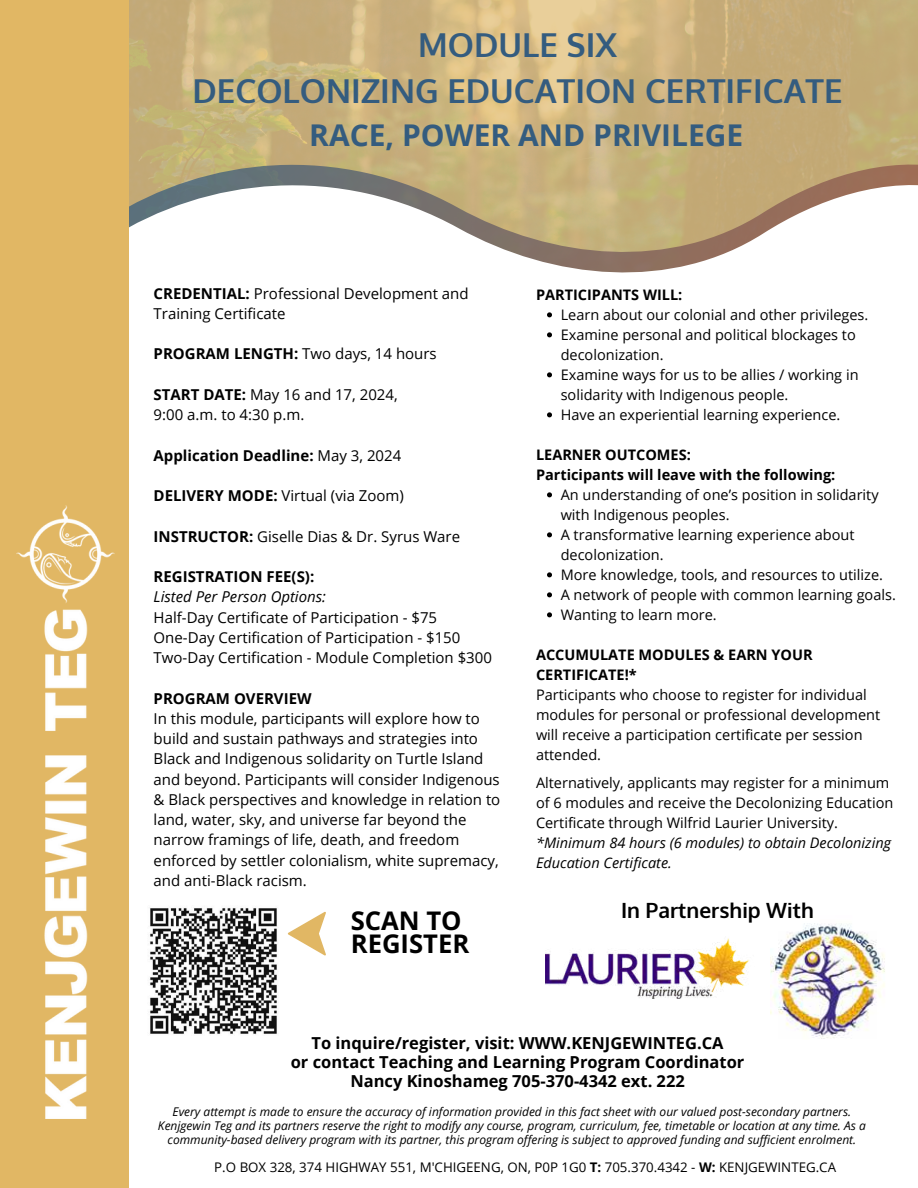
<style>
.page{position:relative;width:918px;height:1188px;background:#fff}
.page>*{position:absolute;margin:0;border:0;box-sizing:border-box;transform-origin:0 0}
.t1{font:700 33px/46.2px "Oxygen";color:#345c7f;text-align:center}
.t2{font:700 30px "Open Sans";color:#345c7f}
.t3{font:700 25.65px/23.5px "Open Sans";color:#000}
.t4{font:700 21px "Oxygen";color:#000}
.t5{font:700 16.5px/19.2px "Open Sans";color:#000;text-align:center}
.t6{font:15px/20.2px "Open Sans";color:#000}
.t7{font:700 15px "Open Sans";color:#000}
.t8{font:italic 15px "Open Sans";color:#000}
.t9{font:14.55px/20px "Open Sans";color:#000}
.t10{font:700 14.55px/20px "Open Sans";color:#000}
.t11{font:italic 14.55px/20px "Open Sans";color:#000}
.t12{font:13.35px "Open Sans";color:#000}
.t13{font:italic 12px/14px "Open Sans";color:#000;text-align:center}
.s1{font-weight:700}
.s2{font-weight:400}
</style>
<div class="page">
<img style="left:128px;top:0;width:790px;height:146px">
<svg style="left:128px;top:146px;width:790px;height:20px;background:#c5af78"></svg>
<svg style="left:128px;top:166px;width:790px;height:665px"></svg>
<div style="left:0;top:0;width:128px;height:1188px;background:#e1b764"></div>
<img style="left:16px;top:505px;width:98px;height:613px">
<img style="left:771px;top:923px;width:114px;height:116px">
<img style="left:546px;top:938px;width:204px;height:60px">
<svg style="left:547px;top:312px;width:5px;height:5px"></svg>
<svg style="left:547px;top:332px;width:5px;height:5px"></svg>
<svg style="left:547px;top:372px;width:5px;height:5px"></svg>
<svg style="left:547px;top:412px;width:5px;height:5px"></svg>
<svg style="left:547px;top:492px;width:5px;height:5px"></svg>
<svg style="left:547px;top:532px;width:5px;height:5px"></svg>
<svg style="left:547px;top:572px;width:5px;height:5px"></svg>
<svg style="left:547px;top:592px;width:5px;height:5px"></svg>
<svg style="left:547px;top:612px;width:5px;height:5px"></svg>
<img style="left:149px;top:908px;width:128px;height:127px">
<svg style="left:288px;top:912px;width:38px;height:43px"></svg>
<h1 class="t1" style="left:193px;top:23px;width:652px">MODULE SIX<br>DECOLONIZING EDUCATION CERTIFICATE</h1>
<h2 class="t2" style="left:309px;top:114px;width:436px">RACE, POWER AND PRIVILEGE</h2>
<p class="t6" style="left:154px;top:283px;width:317px"><span class="s1">CREDENTIAL:</span> Professional Development and<br>Training Certificate</p>
<p class="t6" style="left:154px;top:344px;width:285px"><span class="s1">PROGRAM LENGTH:</span> Two days, 14 hours</p>
<p class="t6" style="left:154px;top:384px;width:246px"><span class="s1">START DATE:</span> May 16 and 17, 2024,<br>9:00 a.m. to 4:30 p.m.</p>
<p class="t7" style="left:154px;top:445px;width:249px">Application Deadline: <span class="s2">May 3, 2024</span></p>
<p class="t6" style="left:154px;top:485px;width:252px"><span class="s1">DELIVERY MODE:</span> Virtual (via Zoom)</p>
<p class="t6" style="left:154px;top:526px;width:308px"><span class="s1">INSTRUCTOR:</span> Giselle Dias &amp; Dr. Syrus Ware</p>
<p class="t7" style="left:154px;top:566px;width:162px">REGISTRATION FEE(S):</p>
<p class="t8" style="left:154px;top:587px;width:174px">Listed Per Person Options:</p>
<p class="t6" style="left:154px;top:607px;width:340px">Half-Day Certificate of Participation - $75<br>One-Day Certification of Participation - $150<br>Two-Day Certification - Module Completion $300</p>
<p class="t7" style="left:154px;top:688px;width:159px">PROGRAM OVERVIEW</p>
<p class="t6" style="left:154px;top:708px;width:348px">In this module, participants will explore how to build and sustain pathways and strategies into Black and Indigenous solidarity on Turtle Island and beyond. Participants will consider Indigenous &amp; Black perspectives and knowledge in relation to land, water, sky, and universe far beyond the narrow framings of life, death, and freedom enforced by settler colonialism, white supremacy, and anti-Black racism.</p>
<h3 class="t3" style="left:351px;top:908px;width:120px">SCAN TO<br>REGISTER</h3>
<p class="t10" style="left:536px;top:284px;width:148px">PARTICIPANTS WILL:</p>
<p class="t9" style="left:561px;top:304px;width:309px">Learn about our colonial and other privileges.<br>Examine personal and political blockages to decolonization.<br>Examine ways for us to be allies / working in solidarity with Indigenous people.<br>Have an experiential learning experience.</p>
<p class="t10" style="left:536px;top:444px;width:301px">LEARNER OUTCOMES:<br>Participants will leave with the following:</p>
<p class="t9" style="left:561px;top:484px;width:337px">An understanding of one’s position in solidarity with Indigenous peoples.<br>A transformative learning experience about decolonization.<br>More knowledge, tools, and resources to utilize.<br>A network of people with common learning goals.<br>Wanting to learn more.</p>
<p class="t10" style="left:536px;top:644px;width:278px">ACCUMULATE MODULES &amp; EARN YOUR<br>CERTIFICATE!*</p>
<p class="t9" style="left:536px;top:684px;width:346px">Participants who choose to register for individual modules for personal or professional development will receive a participation certificate per session attended.</p>
<p class="t9" style="left:536px;top:772px;width:359px">Alternatively, applicants may register for a minimum of 6 modules and receive the Decolonizing Education<br>Certificate through Wilfrid Laurier University.</p>
<p class="t11" style="left:536px;top:832px;width:357px">*Minimum 84 hours (6 modules) to obtain Decolonizing<br>Education Certificate.</p>
<h3 class="t4" style="left:621px;top:897px;width:194px">In Partnership With</h3>
<p class="t5" style="left:291px;top:1033px;width:455px">To inquire/register, visit: WWW.KENJGEWINTEG.CA<br>or contact Teaching and Learning Program Coordinator<br>Nancy Kinoshameg 705-370-4342 ext. 222</p>
<p class="t13" style="left:158px;top:1105px;width:709px">Every attempt is made to ensure the accuracy of information provided in this fact sheet with our valued post-secondary partners.<br>Kenjgewin Teg and its partners reserve the right to modify any course, program, curriculum, fee, timetable or location at any time. As a community-based delivery program with its partner, this program offering is subject to approved funding and sufficient enrolment.</p>
<p class="t12" style="left:214px;top:1158px;width:623px">P.O BOX 328, 374 HIGHWAY 551, M'CHIGEENG, ON, P0P 1G0 <span class="s1">T:</span> 705.370.4342 - <span class="s1">W:</span> KENJGEWINTEG.CA</p>
</div>
